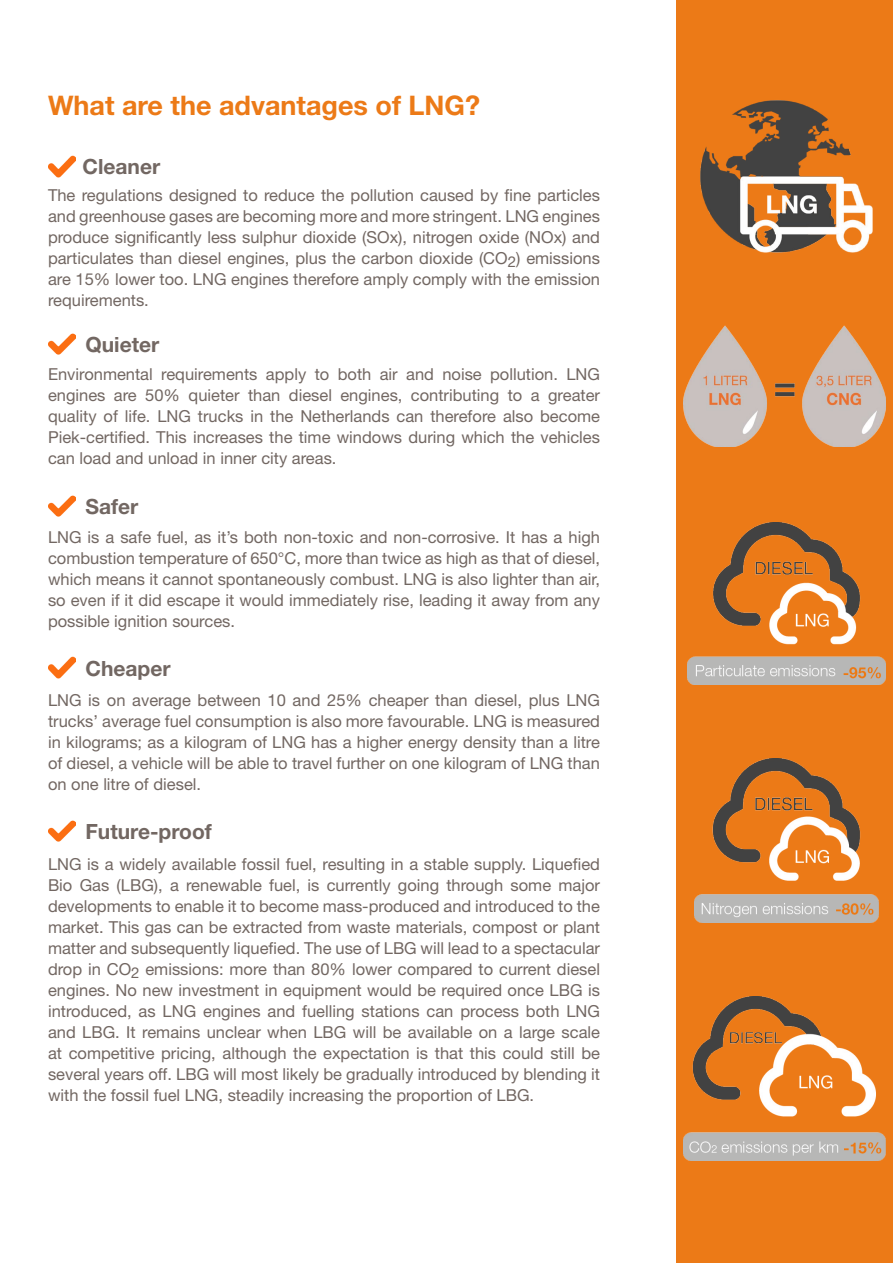
<style>
.page{position:relative;width:893px;height:1263px;background:#fff}
.page>*{position:absolute;margin:0;border:0;box-sizing:border-box;transform-origin:0 0}
.t1{font:700 27px "Helvetica Neue LT Std";color:#ec7a17}
.t2{font:700 21px "Helvetica Neue LT Std";color:#726762}
.t3{font:16.5px/21px "Helvetica Neue LT Std";color:#726762;text-align:justify}
</style>
<div class="page">
<div style="left:676px;top:0;width:217px;height:1263px;background:#ec7a17"></div>
<img style="left:48px;top:333px;width:28px;height:22px">
<img style="left:48px;top:495px;width:28px;height:22px">
<img style="left:48px;top:656px;width:28px;height:23px">
<img style="left:48px;top:820px;width:28px;height:22px">
<img style="left:48px;top:155px;width:28px;height:23px">
<img style="left:683px;top:325px;width:203px;height:121px">
<img style="left:700px;top:100px;width:173px;height:153px">
<img style="left:683px;top:996px;width:203px;height:165px">
<img style="left:694px;top:759px;width:184px;height:163px">
<img style="left:687px;top:522px;width:199px;height:163px">
<h1 class="t1" style="left:48px;top:89px;width:434px">What are the advantages of LNG?</h1>
<p class="t2" style="left:82px;top:154px;width:79px">Cleaner</p>
<p class="t3" style="left:48px;top:185px;width:554px">The regulations designed to reduce the pollution caused by fine particles and greenhouse gases are becoming more and more stringent. LNG engines produce significantly less sulphur dioxide (SOx), nitrogen oxide (NOx) and particulates than diesel engines, plus the carbon dioxide (CO<sub>2</sub>) emissions are 15% lower too. LNG engines therefore amply comply with the emission requirements.</p>
<p class="t2" style="left:86px;top:331px;width:75px">Quieter</p>
<p class="t3" style="left:48px;top:363px;width:554px">Environmental requirements apply to both air and noise pollution. LNG engines are 50% quieter than diesel engines, contributing to a greater quality of life. LNG trucks in the Netherlands can therefore also become Piek-certified. This increases the time windows during which the vehicles can load and unload in inner city areas.</p>
<p class="t2" style="left:86px;top:493px;width:54px">Safer</p>
<p class="t3" style="left:48px;top:526px;width:554px">LNG is a safe fuel, as it’s both non-toxic and non-corrosive. It has a high combustion temperature of 650°C, more than twice as high as that of diesel, which means it cannot spontaneously combust. LNG is also lighter than air, so even if it did escape it would immediately rise, leading it away from any possible ignition sources.</p>
<p class="t2" style="left:86px;top:655px;width:87px">Cheaper</p>
<p class="t3" style="left:48px;top:689px;width:553px">LNG is on average between 10 and 25% cheaper than diesel, plus LNG trucks’ average fuel consumption is also more favourable. LNG is measured in kilograms; as a kilogram of LNG has a higher energy density than a litre of diesel, a vehicle will be able to travel further on one kilogram of LNG than on one litre of diesel.</p>
<p class="t2" style="left:86px;top:818px;width:128px">Future-proof</p>
<p class="t3" style="left:48px;top:853px;width:554px">LNG is a widely available fossil fuel, resulting in a stable supply. Liquefied Bio Gas (LBG), a renewable fuel, is currently going through some major developments to enable it to become mass-produced and introduced to the market. This gas can be extracted from waste materials, compost or plant matter and subsequently liquefied. The use of LBG will lead to a spectacular drop in CO<sub>2</sub> emissions: more than 80% lower compared to current diesel engines. No new investment in equipment would be required once LBG is introduced, as LNG engines and fuelling stations can process both LNG and LBG. It remains unclear when LBG will be available on a large scale at competitive pricing, although the expectation is that this could still be several years off. LBG will most likely be gradually introduced by blending it with the fossil fuel LNG, steadily increasing the proportion of LBG.</p>
</div>
